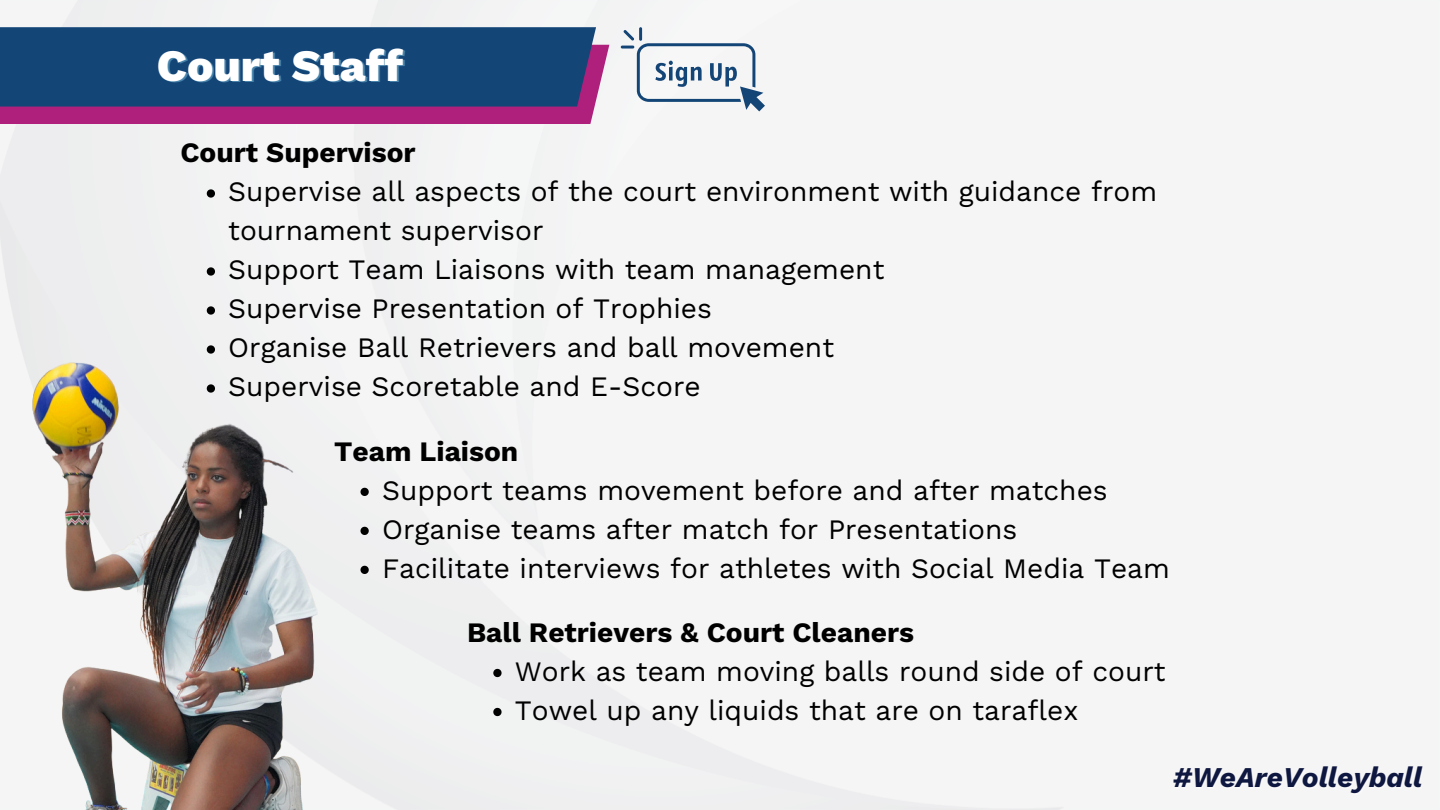
<style>
.page{position:relative;width:1440px;height:810px;background:#fff}
.page>*{position:absolute;margin:0;border:0;box-sizing:border-box;transform-origin:0 0}
.t1{font:800 44.3px "Work Sans";color:#fff}
.t2{font:28.1px/39px "Work Sans";color:#000}
.t3{font:700 28.1px "Work Sans";color:#000}
.t4{font:italic 700 28.1px "Work Sans";color:#0e1740}
</style>
<div class="page">
<div style="left:0;top:45px;width:609px;height:79px;background:#ae207b"></div>
<div style="left:0;top:27px;width:596px;height:80px;background:#144577"></div>
<hr style="left:639px;top:27px;width:3px;height:14px;background:#144577">
<svg style="left:621px;top:30px;width:144px;height:81px"></svg>
<img style="left:11px;top:335px;width:313px;height:475px">
<svg style="left:493px;top:669px;width:9px;height:8px"></svg>
<svg style="left:493px;top:708px;width:9px;height:8px"></svg>
<svg style="left:207px;top:189px;width:8px;height:9px"></svg>
<svg style="left:207px;top:267px;width:8px;height:9px"></svg>
<svg style="left:207px;top:306px;width:8px;height:9px"></svg>
<svg style="left:207px;top:345px;width:8px;height:9px"></svg>
<svg style="left:207px;top:384px;width:8px;height:9px"></svg>
<svg style="left:361px;top:488px;width:8px;height:8px"></svg>
<svg style="left:361px;top:527px;width:8px;height:8px"></svg>
<svg style="left:361px;top:566px;width:8px;height:8px"></svg>
<p class="t1" style="left:157px;top:39px;width:248px">Court Staff</p>
<p class="t3" style="left:181px;top:136px;width:237px">Court Supervisor</p>
<p class="t2" style="left:228px;top:172px;width:930px">Supervise all aspects of the court environment with guidance from tournament supervisor</p>
<p class="t2" style="left:228px;top:250px;width:658px">Support Team Liaisons with team management</p>
<p class="t2" style="left:228px;top:289px;width:485px">Supervise Presentation of Trophies</p>
<p class="t2" style="left:228px;top:328px;width:607px">Organise Ball Retrievers and ball movement</p>
<h2 class="t2" style="left:228px;top:367px;width:474px">Supervise Scoretable and E-Score</h2>
<p class="t3" style="left:334px;top:435px;width:186px">Team Liaison</p>
<p class="t2" style="left:382px;top:471px;width:727px">Support teams movement before and after matches</p>
<p class="t2" style="left:382px;top:510px;width:637px">Organise teams after match for Presentations</p>
<h2 class="t2" style="left:382px;top:549px;width:789px">Facilitate interviews for athletes with Social Media Team</h2>
<p class="t3" style="left:467px;top:616px;width:449px">Ball Retrievers &amp; Court Cleaners</p>
<h2 class="t2" style="left:515px;top:652px;width:652px">Work as team moving balls round side of court</h2>
<p class="t2" style="left:515px;top:691px;width:565px">Towel up any liquids that are on taraflex</p>
<h1 class="t4" style="left:1173px;top:761px;width:251px">#WeAreVolleyball</h1>
</div>
